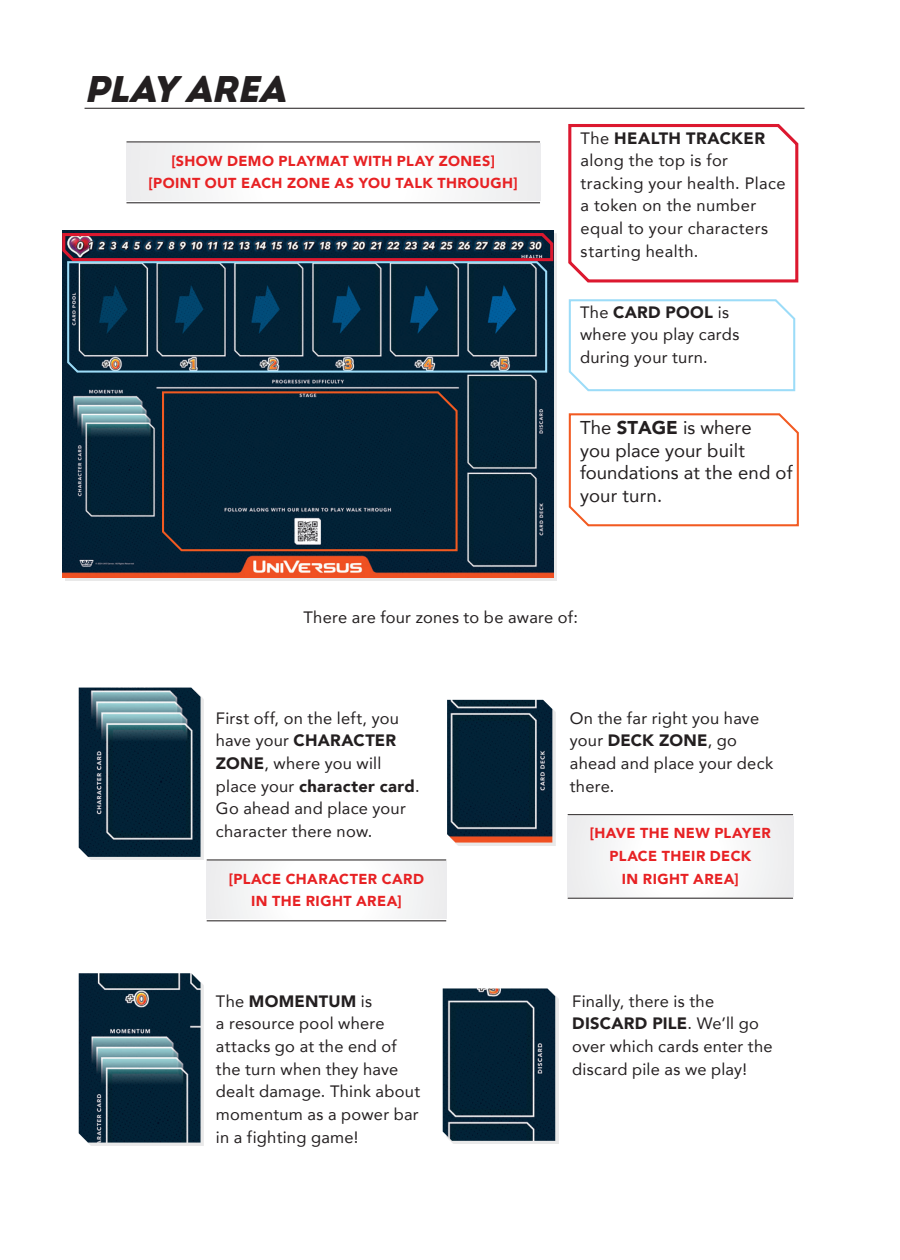
<style>
.page{position:relative;width:900px;height:1260px;background:#fff}
.page>*{position:absolute;margin:0;border:0;box-sizing:border-box;transform-origin:0 0}
.Contents_Header{font:italic 37px "Intro Black Caps";color:#231f20}
.Body{font:18.5px/22.8px "Avenir";color:#231f20}
.Body-2{font:16.5px/22.8px "Avenir";letter-spacing:.015em;color:#231f20}
.Action_Callout{font:900 14.5px/22.8px "Avenir";letter-spacing:.03em;color:#e72224;text-align:center}
.s1{font-weight:900}
</style>
<div class="page">
<img style="left:62px;top:230px;width:491px;height:348px">
<hr style="left:85px;top:108px;width:720px;height:1px;background:#231f20">
<div style="left:207px;top:862px;width:239px;height:57px;background:#f9f9f9"></div>
<hr style="left:207px;top:920px;width:239px;height:1px;background:#231f20">
<hr style="left:207px;top:859px;width:239px;height:1px;background:#231f20">
<div style="left:126px;top:144px;width:414px;height:57px;background:#fafafa"></div>
<hr style="left:126px;top:202px;width:414px;height:1px;background:#231f20">
<hr style="left:126px;top:141px;width:414px;height:1px;background:#231f20">
<div style="left:568px;top:817px;width:225px;height:79px;background:#f9f9f9"></div>
<hr style="left:568px;top:898px;width:225px;height:1px;background:#231f20">
<hr style="left:568px;top:814px;width:225px;height:1px;background:#231f20">
<svg style="left:568px;top:299px;width:228px;height:93px"></svg>
<svg style="left:568px;top:124px;width:231px;height:159px"></svg>
<svg style="left:568px;top:413px;width:231px;height:114px"></svg>
<div style="left:82px;top:691px;width:122px;height:169px;background:#e9e9e9"></div>
<img style="left:79px;top:688px;width:122px;height:169px">
<div style="left:446px;top:992px;width:113px;height:152px;background:#231f20;opacity:.1"></div>
<img style="left:443px;top:988px;width:112px;height:153px">
<div style="left:450px;top:703px;width:106px;height:143px;background:#231f20;opacity:.1"></div>
<img style="left:447px;top:700px;width:105px;height:143px">
<div style="left:82px;top:976px;width:122px;height:170px;background:#e9e9e9"></div>
<img style="left:79px;top:973px;width:122px;height:170px">
<svg style="left:62px;top:231px;width:493px;height:32px;background:#453447"></svg>
<svg style="left:66px;top:260px;width:482px;height:114px;background:#18374c"></svg>
<svg style="left:161px;top:390px;width:298px;height:162px;background:#0e2637"></svg>
<p class="Contents_Header" style="left:85px;top:65px;width:212px">PLAY AREA</p>
<p class="Action_Callout" style="left:149px;top:149px;width:371px">[SHOW DEMO PLAYMAT WITH PLAY ZONES] [POINT OUT EACH ZONE AS YOU TALK THROUGH]</p>
<p class="Body-2" style="left:581px;top:126px;width:206px">The <span class="s1">HEALTH TRACKER </span>along the top is for tracking your health. Place a token on the number equal to your characters starting health.</p>
<p class="Body-2" style="left:580px;top:300px;width:161px">The <span class="s1">CARD POOL</span> is where you play cards during your turn.</p>
<p class="Body" style="left:580px;top:416px;width:214px">The <span class="s1">STAGE</span> is where<br>you place your built foundations at the end of your turn.</p>
<p class="Body-2" style="left:303px;top:605px;width:276px">There are four zones to be aware of:</p>
<p class="Body-2" style="left:216px;top:706px;width:205px">First off, on the left, you have your <span class="s1">CHARACTER<br>ZONE</span>, where you will place your <span class="s1">character card</span>.<br>Go ahead and place your character there now.</p>
<p class="Action_Callout" style="left:229px;top:867px;width:197px">[PLACE CHARACTER CARD<br>IN THE RIGHT AREA]</p>
<p class="Body-2" style="left:570px;top:706px;width:205px">On the far right you have your <span class="s1">DECK ZONE</span>, go ahead and place your deck there.</p>
<p class="Action_Callout" style="left:590px;top:822px;width:183px">[HAVE THE NEW PLAYER<br>PLACE THEIR DECK<br>IN RIGHT AREA]</p>
<p class="Body-2" style="left:216px;top:989px;width:206px">The <span class="s1">MOMENTUM</span> is<br>a resource pool where attacks go at the end of the turn when they have dealt damage. Think about momentum as a power bar in a fighting game!</p>
<p class="Body-2" style="left:572px;top:989px;width:202px">Finally, there is the<br><span class="s1">DISCARD PILE</span>. We’ll go over which cards enter the discard pile as we play!</p>
</div>
